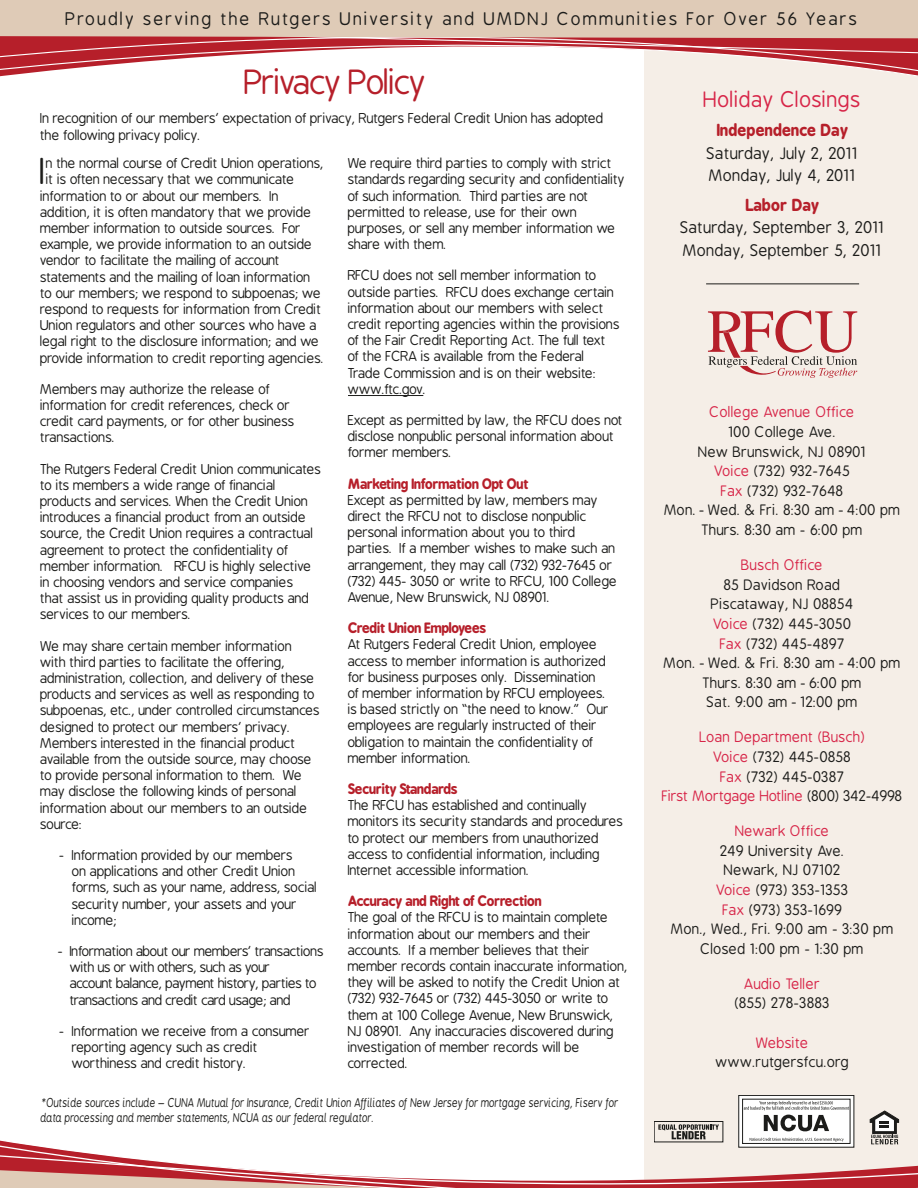
<style>
.page{position:relative;width:918px;height:1188px;background:#fff}
.page>*{position:absolute;margin:0;border:0;box-sizing:border-box;transform-origin:0 0}
.t1{font:35.4px "B Preplay";color:#1c1c1a}
.t2{font:33px "B Preplay";letter-spacing:-.06em;color:#b61f2a}
.t3{font:21px "B Preplay";color:#d72548}
.t4{font:17.25px "B Preplay";letter-spacing:.1em;color:#1c1c1a}
.t5{font:15.75px/22.5px "B Preplay";color:#1c1c1a}
.t6{font:700 15.75px "B Preplay";color:#b61f2a}
.t7{font:14.25px/19.6px "B Preplay";color:#1c1c1a;text-align:center}
.t8{font:14.25px/19.6px "B Preplay";color:#d72548;text-align:center}
.t9{font:13.5px/16.2px "B Preplay";letter-spacing:-.03em;color:#1c1c1a}
.t10{font:13.5px/16.2px "B Preplay";letter-spacing:-.05em;color:#1c1c1a}
.t11{font:700 13.5px "B Preplay";letter-spacing:-.03em;color:#b61f2a}
.t12{font:italic 12px/15.1px "B Preplay";color:#1c1c1a;scale:.82 1}
.s1{color:#d72548}
.s2{color:#1c1c1a}
</style>
<div class="page">
<div style="left:644px;top:41px;width:274px;height:1147px;background:#f5eee7"></div>
<svg style="left:0;top:38px;width:918px;height:39px"></svg>
<div style="left:0;top:0;width:918px;height:38px;background:#dfcbb7"></div>
<svg style="left:739px;top:1095px;width:115px;height:52px"></svg>
<div style="left:738px;top:1095px;width:116px;height:53px;border:1px solid #1c1c1a"></div>
<svg style="left:0;top:1101px;width:918px;height:87px"></svg>
<div style="left:654px;top:1121px;width:69px;height:21px;border:1px solid #1c1c1a"></div>
<svg style="left:708px;top:310px;width:149px;height:68px"></svg>
<hr style="left:706px;top:284px;width:153px;height:1px;background:#1c1c1a">
<hr style="left:348px;top:395px;width:75px;height:1px;background:#1c1c1a">
<p class="t4" style="left:66px;top:10px;width:793px">Proudly serving the Rutgers University and UMDNJ Communities For Over 56 Years</p>
<h2 class="t2" style="left:245px;top:64px;width:184px">Privacy Policy</h2>
<p class="t9" style="left:40px;top:111px;width:565px">In recognition of our members’ expectation of privacy, Rutgers Federal Credit Union has adopted the following privacy policy.</p>
<h1 class="t1" style="left:40px;top:153px;width:8px">I</h1>
<p class="t9" style="left:46px;top:156px;width:280px">n the normal course of Credit Union operations,</p>
<p class="t9" style="left:348px;top:156px;width:279px">We require third parties to comply with strict standards regarding security and confidentiality of such information. Third parties are not permitted to release, use for their own purposes, or sell any member information we share with them.</p>
<p class="t9" style="left:348px;top:268px;width:274px">RFCU does not sell member information to outside parties. RFCU does exchange certain information about our members with select credit reporting agencies within the provisions of the Fair Credit Reporting Act. The full text of the FCRA is available from the Federal Trade Commission and is on their website: www.ftc.gov.</p>
<p class="t9" style="left:348px;top:413px;width:277px">Except as permitted by law, the RFCU does not disclose nonpublic personal information about former members.</p>
<p class="t11" style="left:348px;top:475px;width:182px">Marketing Information Opt Out</p>
<p class="t9" style="left:348px;top:492px;width:271px">Except as permitted by law, members may direct the RFCU not to disclose nonpublic personal information about you to third parties. If a member wishes to make such an arrangement, they may call (732) 932-7645 or (732) 445- 3050 or write to RFCU, 100 College Avenue, New Brunswick, NJ 08901.</p>
<p class="t11" style="left:348px;top:620px;width:140px">Credit Union Employees</p>
<p class="t9" style="left:348px;top:637px;width:263px">At Rutgers Federal Credit Union, employee access to member information is authorized for business purposes only. Dissemination of member information by RFCU employees. is based strictly on “the need to know.” Our employees are regularly instructed of their obligation to maintain the confidentiality of member information.</p>
<p class="t11" style="left:348px;top:781px;width:111px">Security Standards</p>
<p class="t9" style="left:348px;top:798px;width:277px">The RFCU has established and continually monitors its security standards and procedures to protect our members from unauthorized access to confidential information, including Internet accessible information.</p>
<p class="t11" style="left:348px;top:893px;width:195px">Accuracy and Right of Correction</p>
<p class="t9" style="left:348px;top:910px;width:282px">The goal of the RFCU is to maintain complete information about our members and their accounts. If a member believes that their member records contain inaccurate information, they will be asked to notify the Credit Union at (732) 932-7645 or (732) 445-3050 or write to them at 100 College Avenue, New Brunswick, NJ 08901. Any inaccuracies discovered during investigation of member records will be corrected.</p>
<p class="t12" style="left:40px;top:1096px;width:706px">*Outside sources include – CUNA Mutual for Insurance, Credit Union Affiliates of New Jersey for mortgage servicing, Fiserv for data processing and member statements, NCUA as our federal regulator.</p>
<p class="t9" style="left:46px;top:172px;width:250px">it is often necessary that we communicate</p>
<p class="t9" style="left:41px;top:188px;width:240px">information to or about our members. In</p>
<p class="t9" style="left:41px;top:204px;width:273px">addition, it is often mandatory that we provide</p>
<p class="t9" style="left:41px;top:221px;width:263px">member information to outside sources. For</p>
<p class="t9" style="left:41px;top:237px;width:274px">example, we provide information to an outside</p>
<p class="t9" style="left:41px;top:253px;width:241px">vendor to facilitate the mailing of account</p>
<p class="t9" style="left:41px;top:269px;width:272px">statements and the mailing of loan information</p>
<p class="t9" style="left:41px;top:285px;width:283px">to our members; we respond to subpoenas; we</p>
<p class="t9" style="left:41px;top:302px;width:283px">respond to requests for information from Credit</p>
<p class="t9" style="left:41px;top:318px;width:278px">Union regulators and other sources who have a</p>
<p class="t9" style="left:41px;top:334px;width:281px">legal right to the disclosure information; and we</p>
<p class="t9" style="left:41px;top:350px;width:285px">provide information to credit reporting agencies.</p>
<p class="t9" style="left:41px;top:381px;width:256px">Members may authorize the release of information for credit references, check or credit card payments, or for other business transactions.</p>
<p class="t9" style="left:41px;top:461px;width:283px">The Rutgers Federal Credit Union communicates to its members a wide range of financial products and services. When the Credit Union introduces a financial product from an outside source, the Credit Union requires a contractual agreement to protect the confidentiality of member information. RFCU is highly selective in choosing vendors and service companies<br>that assist us in providing quality products and services to our members.</p>
<p class="t9" style="left:41px;top:638px;width:281px">We may share certain member information with third parties to facilitate the offering, administration, collection, and delivery of these products and services as well as responding to subpoenas, etc., under controlled circumstances designed to protect our members’ privacy.<br>Members interested in the financial product available from the outside source, may choose to provide personal information to them. We may disclose the following kinds of personal information about our members to an outside source:</p>
<p class="t9" style="left:72px;top:848px;width:247px;text-indent:-13px">- Information provided by our members<br>on applications and other Credit Union forms, such as your name, address, social security number, your assets and your income;</p>
<p class="t10" style="left:70px;top:944px;width:256px;text-indent:-12px">- Information about our members’ transactions with us or with others, such as your<br>account balance, payment history, parties to transactions and credit card usage; and</p>
<p class="t9" style="left:72px;top:1023px;width:240px;text-indent:-13px">- Information we receive from a consumer reporting agency such as credit worthiness and credit history.</p>
<h3 class="t3" style="left:704px;top:88px;width:159px">Holiday Closings</h3>
<p class="t6" style="left:717px;top:121px;width:133px">Independence Day</p>
<p class="t5" style="left:707px;top:143px;width:153px">Saturday, July 2, 2011<br>Monday, July 4, 2011</p>
<p class="t6" style="left:746px;top:195px;width:75px">Labor Day</p>
<p class="t5" style="left:680px;top:217px;width:206px">Saturday, September 3, 2011<br>Monday, September 5, 2011</p>
<p class="t8" style="left:710px;top:403px;width:147px">College Avenue Office</p>
<p class="t7" style="left:664px;top:422px;width:238px">100 College Ave.<br>New Brunswick, NJ 08901<br><span class="s1">Voice</span> (732) 932-7645<br><span class="s1">Fax</span> (732) 932-7648<br>Mon. - Wed. &amp; Fri. 8:30 am - 4:00 pm<br>Thurs. 8:30 am - 6:00 pm</p>
<p class="t8" style="left:742px;top:555px;width:83px">Busch Office</p>
<p class="t7" style="left:664px;top:575px;width:239px">85 Davidson Road<br>Piscataway, NJ 08854<br><span class="s1">Voice</span> (732) 445-3050<br><span class="s1">Fax</span> (732) 445-4897<br>Mon. - Wed. &amp; Fri. 8:30 am - 4:00 pm<br>Thurs. 8:30 am - 6:00 pm<br>Sat. 9:00 am - 12:00 pm</p>
<p class="t8" style="left:662px;top:728px;width:242px">Loan Department (Busch)<br>Voice <span class="s2">(732) 445-0858<br></span>Fax <span class="s2">(732) 445-0387<br></span>First Mortgage Hotline <span class="s2">(800) 342-4998</span></p>
<p class="t8" style="left:735px;top:822px;width:96px">Newark Office</p>
<p class="t7" style="left:671px;top:841px;width:224px">249 University Ave.<br>Newark, NJ 07102<br><span class="s1">Voice</span> (973) 353-1353<br><span class="s1">Fax</span> (973) 353-1699<br>Mon., Wed., Fri. 9:00 am - 3:30 pm<br>Closed 1:00 pm - 1:30 pm</p>
<p class="t8" style="left:744px;top:974px;width:78px">Audio Teller</p>
<p class="t7" style="left:735px;top:994px;width:97px">(855) 278-3883</p>
<p class="t8" style="left:756px;top:1033px;width:54px">Website</p>
<p class="t7" style="left:716px;top:1053px;width:135px">www.rutgersfcu.org</p>
</div>
